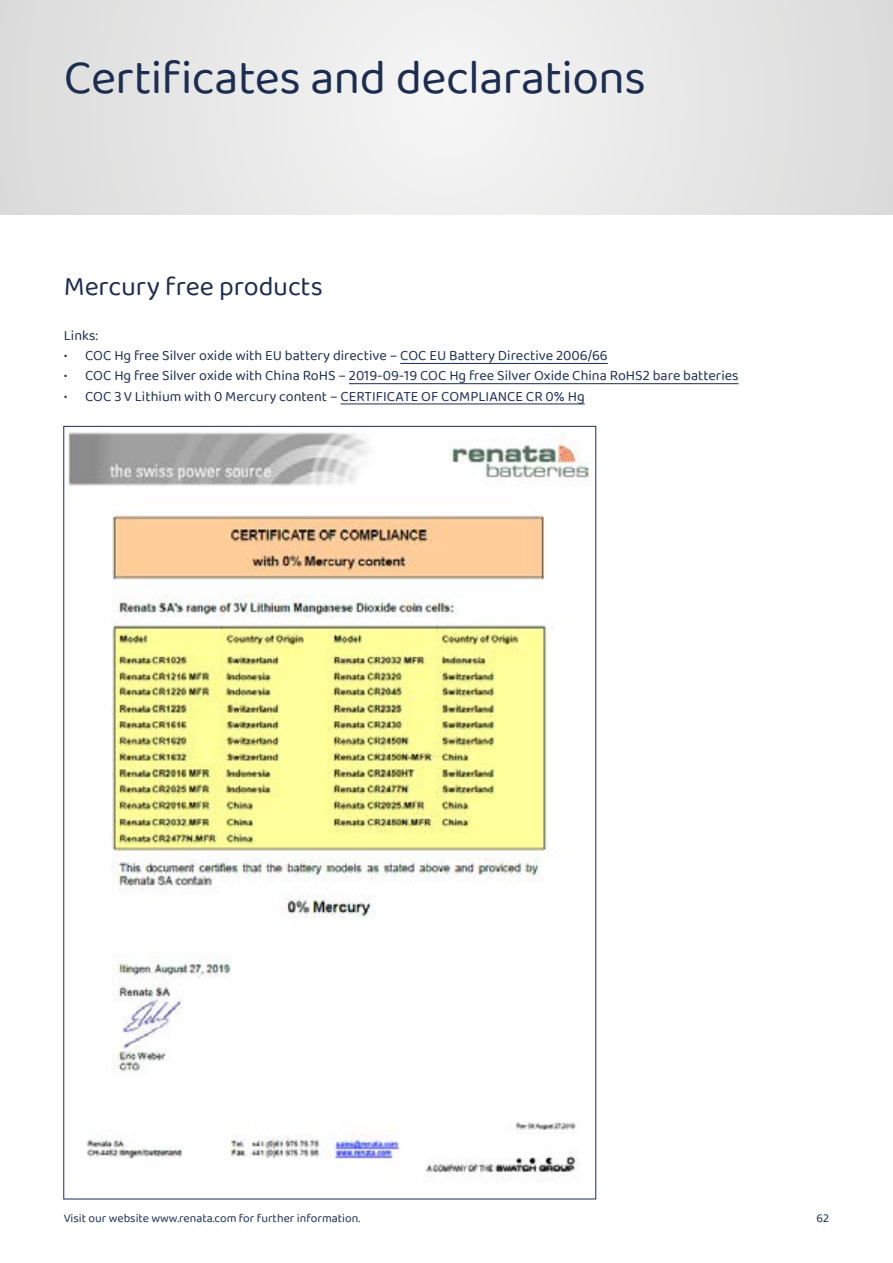
<style>
.page{position:relative;width:893px;height:1263px;background:#fff}
.page>*{position:absolute;margin:0;border:0;box-sizing:border-box;transform-origin:0 0}
.t1{font:48px "Baloo Tamma 2";letter-spacing:-.01em;color:#1c2d50}
.t2{font:27px "Baloo Tamma 2";letter-spacing:-.005em;color:#1c2d50}
.t3{font:14.25px "Baloo Tamma 2";color:#1c2d50}
.t4{font:12px "Baloo Tamma 2";color:#1c2d50}
</style>
<div class="page">
<div style="left:0;top:0;width:893px;height:215px;background:#e8e8e8"></div>
<hr style="left:400px;top:363px;width:208px;height:1px;background:#1c2d50">
<hr style="left:349px;top:383px;width:390px;height:1px;background:#1c2d50">
<hr style="left:340px;top:404px;width:245px;height:1px;background:#1c2d50">
<img style="left:68px;top:432px;width:523px;height:750px">
<h1 class="t1" style="left:64px;top:49px;width:584px">Certificates and declarations</h1>
<h2 class="t2" style="left:64px;top:270px;width:260px">Mercury free products</h2>
<p class="t3" style="left:64px;top:326px;width:36px">Links:</p>
<p class="t3" style="left:64px;top:347px;width:545px">• COC Hg free Silver oxide with EU battery directive – COC EU Battery Directive 2006/66</p>
<p class="t3" style="left:64px;top:367px;width:676px">• COC Hg free Silver oxide with China RoHS – 2019-09-19 COC Hg free Silver Oxide China RoHS2 bare batteries</p>
<p class="t3" style="left:64px;top:387px;width:522px">• COC 3 V Lithium with 0 Mercury content – CERTIFICATE OF COMPLIANCE CR 0% Hg</p>
<p class="t4" style="left:64px;top:1210px;width:298px">Visit our website www.renata.com for further information.</p>
<p class="t4" style="left:816px;top:1210px;width:14px">62</p>
</div>
